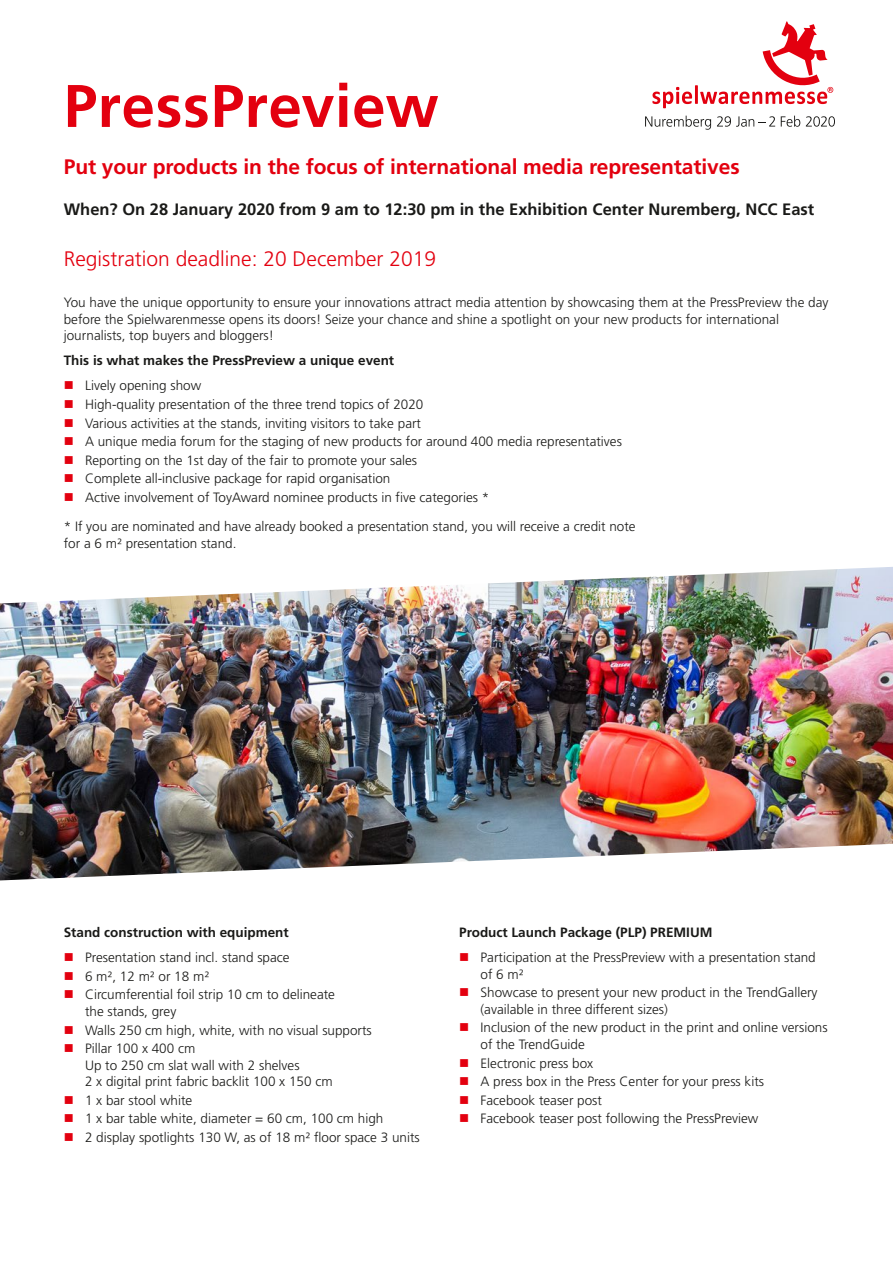
<style>
.page{position:relative;width:893px;height:1263px;background:#fff}
.page>*{position:absolute;margin:0;border:0;box-sizing:border-box;transform-origin:0 0}
._01_Head_Bold_Rot_40{font:700 60px "Frutiger LT Pro";letter-spacing:.01em;color:#e3000f}
._02_Subline_Bold_Rot{font:700 21px "Frutiger LT Pro";letter-spacing:-.005em;color:#e3000f}
._02_Subline_Bold_Rot-2{font:300 21px "Frutiger LT Pro";color:#e3000f}
._11_Body_9pt{font:700 16.5px "Frutiger LT Pro";color:#1a1a18}
._11_Body_9pt-2{font:300 13.5px/16.5px "Frutiger LT Pro";color:#1a1a18}
._11_Body_9pt-3{font:700 13.5px "Frutiger LT Pro";color:#1a1a18}
.s1{color:#e3000f}
</style>
<div class="page">
<svg style="left:645px;top:116px;width:66px;height:14px"></svg>
<svg style="left:717px;top:116px;width:58px;height:11px"></svg>
<svg style="left:781px;top:116px;width:19px;height:11px"></svg>
<svg style="left:806px;top:116px;width:29px;height:11px"></svg>
<svg style="left:652px;top:21px;width:181px;height:87px"></svg>
<img style="left:0;top:567px;width:893px;height:313px">
<p class="_01_Head_Bold_Rot_40" style="left:64px;top:71px;width:376px">PressPreview</p>
<p class="_02_Subline_Bold_Rot" style="left:64px;top:154px;width:677px">Put your products in the focus of international media representatives</p>
<p class="_11_Body_9pt" style="left:64px;top:200px;width:752px">When? On 28 January 2020 from 9 am to 12:30 pm in the Exhibition Center Nuremberg, NCC East</p>
<p class="_02_Subline_Bold_Rot-2" style="left:64px;top:246px;width:374px">Registration deadline: 20 December 2019</p>
<p class="_11_Body_9pt-2" style="left:64px;top:294px;width:766px">You have the unique opportunity to ensure your innovations attract media attention by showcasing them at the PressPreview the day before the Spielwarenmesse opens its doors! Seize your chance and shine a spotlight on your new products for international journalists, top buyers and bloggers!</p>
<p class="_11_Body_9pt-3" style="left:64px;top:353px;width:332px">This is what makes the PressPreview a unique event</p>
<p class="_11_Body_9pt-2" style="left:64px;top:377px;width:139px"><span class="s1">■</span> Lively opening show</p>
<p class="_11_Body_9pt-2" style="left:64px;top:396px;width:361px"><span class="s1">■</span> High-quality presentation of the three trend topics of 2020</p>
<p class="_11_Body_9pt-2" style="left:64px;top:415px;width:359px"><span class="s1">■</span> Various activities at the stands, inviting visitors to take part</p>
<p class="_11_Body_9pt-2" style="left:64px;top:433px;width:560px"><span class="s1">■</span> A unique media forum for the staging of new products for around 400 media representatives</p>
<p class="_11_Body_9pt-2" style="left:64px;top:452px;width:355px"><span class="s1">■</span> Reporting on the 1st day of the fair to promote your sales</p>
<p class="_11_Body_9pt-2" style="left:64px;top:471px;width:328px"><span class="s1">■</span> Complete all-inclusive package for rapid organisation</p>
<p class="_11_Body_9pt-2" style="left:64px;top:489px;width:427px"><span class="s1">■</span> Active involvement of ToyAward nominee products in five categories *</p>
<p class="_11_Body_9pt-2" style="left:64px;top:518px;width:573px">* If you are nominated and have already booked a presentation stand, you will receive a credit note for a 6 m² presentation stand.</p>
<p class="_11_Body_9pt-3" style="left:64px;top:924px;width:227px">Stand construction with equipment</p>
<p class="_11_Body_9pt-2" style="left:64px;top:949px;width:227px"><span class="s1">■</span> Presentation stand incl. stand space</p>
<p class="_11_Body_9pt-2" style="left:64px;top:968px;width:147px"><span class="s1">■</span> 6 m², 12 m² or 18 m²</p>
<p class="_11_Body_9pt-2" style="left:85px;top:986px;width:252px;text-indent:-21px"><span class="s1">■</span> Circumferential foil strip 10 cm to delineate the stands, grey</p>
<p class="_11_Body_9pt-2" style="left:64px;top:1022px;width:310px"><span class="s1">■</span> Walls 250 cm high, white, with no visual supports</p>
<p class="_11_Body_9pt-2" style="left:85px;top:1040px;width:249px;text-indent:-21px"><span class="s1">■</span> Pillar 100 x 400 cm<br>Up to 250 cm slat wall with 2 shelves<br>2 x digital print fabric backlit 100 x 150 cm</p>
<p class="_11_Body_9pt-2" style="left:64px;top:1092px;width:130px"><span class="s1">■</span> 1 x bar stool white</p>
<p class="_11_Body_9pt-2" style="left:64px;top:1111px;width:321px"><span class="s1">■</span> 1 x bar table white, diameter = 60 cm, 100 cm high</p>
<p class="_11_Body_9pt-2" style="left:64px;top:1129px;width:357px"><span class="s1">■</span> 2 display spotlights 130 W, as of 18 m² floor space 3 units</p>
<p class="_11_Body_9pt-3" style="left:459px;top:924px;width:255px">Product Launch Package (PLP) PREMIUM</p>
<p class="_11_Body_9pt-2" style="left:480px;top:949px;width:337px;text-indent:-21px"><span class="s1">■</span> Participation at the PressPreview with a presentation stand of 6 m²</p>
<p class="_11_Body_9pt-2" style="left:480px;top:984px;width:339px;text-indent:-21px"><span class="s1">■</span> Showcase to present your new product in the TrendGallery (available in three different sizes)</p>
<p class="_11_Body_9pt-2" style="left:480px;top:1019px;width:349px;text-indent:-21px"><span class="s1">■</span> Inclusion of the new product in the print and online versions of the TrendGuide</p>
<p class="_11_Body_9pt-2" style="left:459px;top:1055px;width:136px"><span class="s1">■</span> Electronic press box</p>
<p class="_11_Body_9pt-2" style="left:459px;top:1073px;width:306px"><span class="s1">■</span> A press box in the Press Center for your press kits</p>
<p class="_11_Body_9pt-2" style="left:459px;top:1092px;width:144px"><span class="s1">■</span> Facebook teaser post</p>
<p class="_11_Body_9pt-2" style="left:459px;top:1111px;width:301px"><span class="s1">■</span> Facebook teaser post following the PressPreview</p>
</div>
